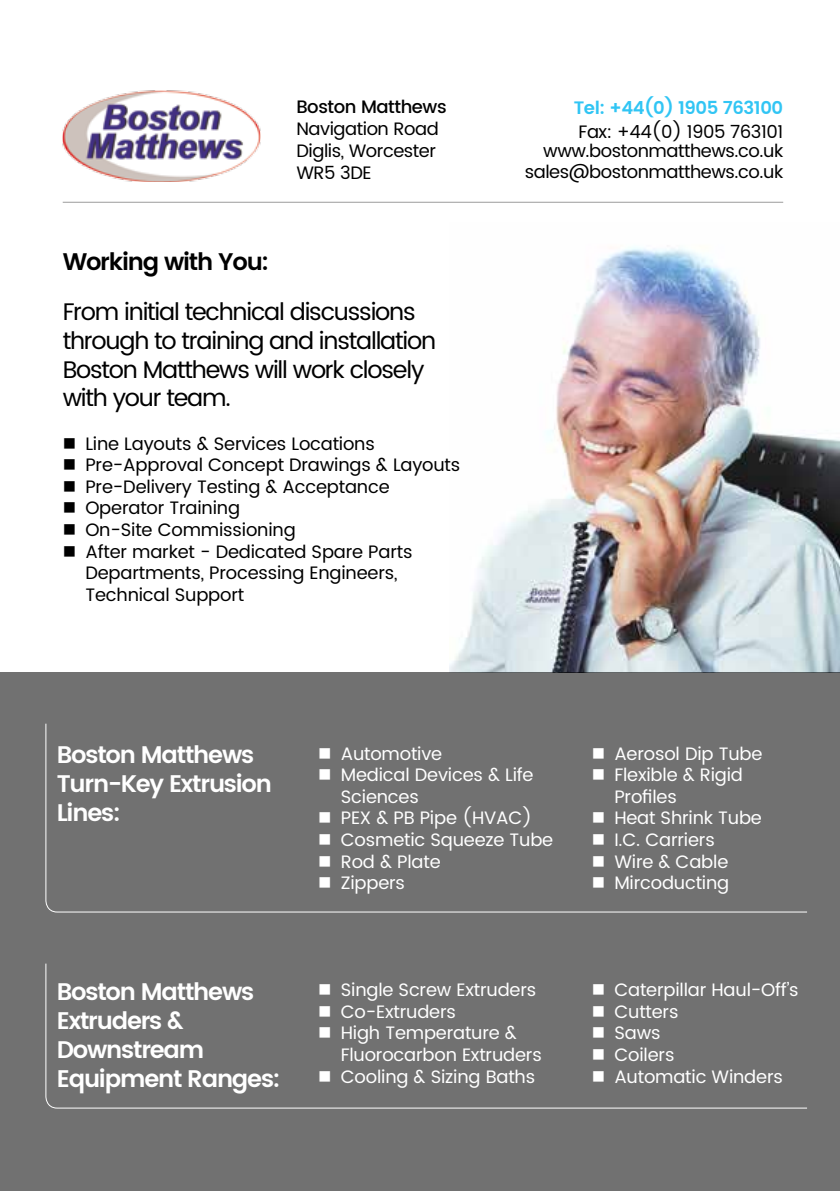
<style>
.page{position:relative;width:840px;height:1191px;background:#fff}
.page>*{position:absolute;margin:0;border:0;box-sizing:border-box;transform-origin:0 0}
.t1{font:24px/28.8px "Poppins";letter-spacing:-.05em;color:#000}
.t2{font:600 24px/28.8px "Poppins";letter-spacing:-.05em;color:#fff}
.t3{font:600 24px "Poppins";letter-spacing:-.05em;color:#000}
.t4{font:18px/21.6px "Poppins";letter-spacing:-.01em;color:#000}
.t5{font:18px/21.6px "Poppins";letter-spacing:-.01em;color:#fff}
.t6{font:600 18px "Poppins";letter-spacing:-.025em;color:#31c5f4}
.t7{font:500 18px "Poppins";letter-spacing:-.025em;color:#000}
</style>
<div class="page">
<img style="left:449px;top:247px;width:390px;height:425px">
<img style="left:63px;top:91px;width:197px;height:91px">
<hr style="left:63px;top:202px;width:719px;height:1px;background:#000">
<div style="left:0;top:672px;width:839px;height:519px;background:#717171"></div>
<svg style="left:45px;top:963px;width:762px;height:146px"></svg>
<svg style="left:45px;top:723px;width:762px;height:190px"></svg>
<svg style="left:319px;top:984px;width:11px;height:11px"></svg>
<svg style="left:319px;top:1006px;width:11px;height:10px"></svg>
<svg style="left:319px;top:1027px;width:11px;height:11px"></svg>
<svg style="left:319px;top:1070px;width:11px;height:11px"></svg>
<svg style="left:593px;top:984px;width:10px;height:11px"></svg>
<svg style="left:593px;top:1006px;width:10px;height:10px"></svg>
<svg style="left:593px;top:1027px;width:10px;height:11px"></svg>
<svg style="left:593px;top:1049px;width:10px;height:10px"></svg>
<svg style="left:593px;top:1070px;width:10px;height:11px"></svg>
<svg style="left:319px;top:747px;width:11px;height:11px"></svg>
<svg style="left:319px;top:769px;width:11px;height:11px"></svg>
<svg style="left:319px;top:812px;width:11px;height:11px"></svg>
<svg style="left:319px;top:834px;width:11px;height:10px"></svg>
<svg style="left:319px;top:855px;width:11px;height:11px"></svg>
<svg style="left:319px;top:877px;width:11px;height:11px"></svg>
<svg style="left:593px;top:747px;width:10px;height:11px"></svg>
<svg style="left:593px;top:769px;width:10px;height:11px"></svg>
<svg style="left:593px;top:812px;width:10px;height:11px"></svg>
<svg style="left:593px;top:834px;width:10px;height:10px"></svg>
<svg style="left:593px;top:855px;width:10px;height:11px"></svg>
<svg style="left:593px;top:877px;width:10px;height:11px"></svg>
<p class="t7" style="left:296px;top:94px;width:152px">Boston Matthews</p>
<p class="t4" style="left:296px;top:119px;width:144px">Navigation Road<br>Diglis, Worcester<br>WR5 3DE</p>
<h1 class="t3" style="left:63px;top:243px;width:208px">Working with You:</h1>
<h1 class="t1" style="left:63px;top:298px;width:375px">From initial technical discussions through to training and installation<br>Boston Matthews will work closely with your team.</h1>
<p class="t4" style="left:85px;top:433px;width:376px">Line Layouts &amp; Services Locations<br>Pre-Approval Concept Drawings &amp; Layouts<br>Pre-Delivery Testing &amp; Acceptance<br>Operator Training<br>On-Site Commissioning<br>After market - Dedicated Spare Parts<br>Departments, Processing Engineers,<br>Technical Support</p>
<p class="t6" style="left:573px;top:94px;width:211px">Tel: +44(0) 1905 763100</p>
<p class="t4" style="left:543px;top:122px;width:241px;line-height:19px;text-align:right">Fax: +44(0) 1905 763101 www.bostonmatthews.co.uk</p>
<p class="t4" style="left:524px;top:162px;width:260px">sales@bostonmatthews.co.uk</p>
<h1 class="t2" style="left:57px;top:741px;width:217px">Boston Matthews<br>Turn-Key Extrusion<br>Lines:</h1>
<p class="t5" style="left:340px;top:743px;width:214px">Automotive<br>Medical Devices &amp; Life<br>Sciences<br>PEX &amp; PB Pipe (HVAC)<br>Cosmetic Squeeze Tube<br>Rod &amp; Plate<br>Zippers</p>
<p class="t5" style="left:614px;top:743px;width:149px">Aerosol Dip Tube<br>Flexible &amp; Rigid<br>Profiles<br>Heat Shrink Tube<br>I.C. Carriers<br>Wire &amp; Cable<br>Mircoducting</p>
<h1 class="t2" style="left:57px;top:978px;width:225px">Boston Matthews<br>Extruders &amp;<br>Downstream<br>Equipment Ranges:</h1>
<p class="t5" style="left:340px;top:979px;width:202px">Single Screw Extruders<br>Co-Extruders<br>High Temperature &amp;<br>Fluorocarbon Extruders<br>Cooling &amp; Sizing Baths</p>
<p class="t5" style="left:614px;top:979px;width:186px">Caterpillar Haul-Off’s<br>Cutters<br>Saws<br>Coilers<br>Automatic Winders</p>
</div>
